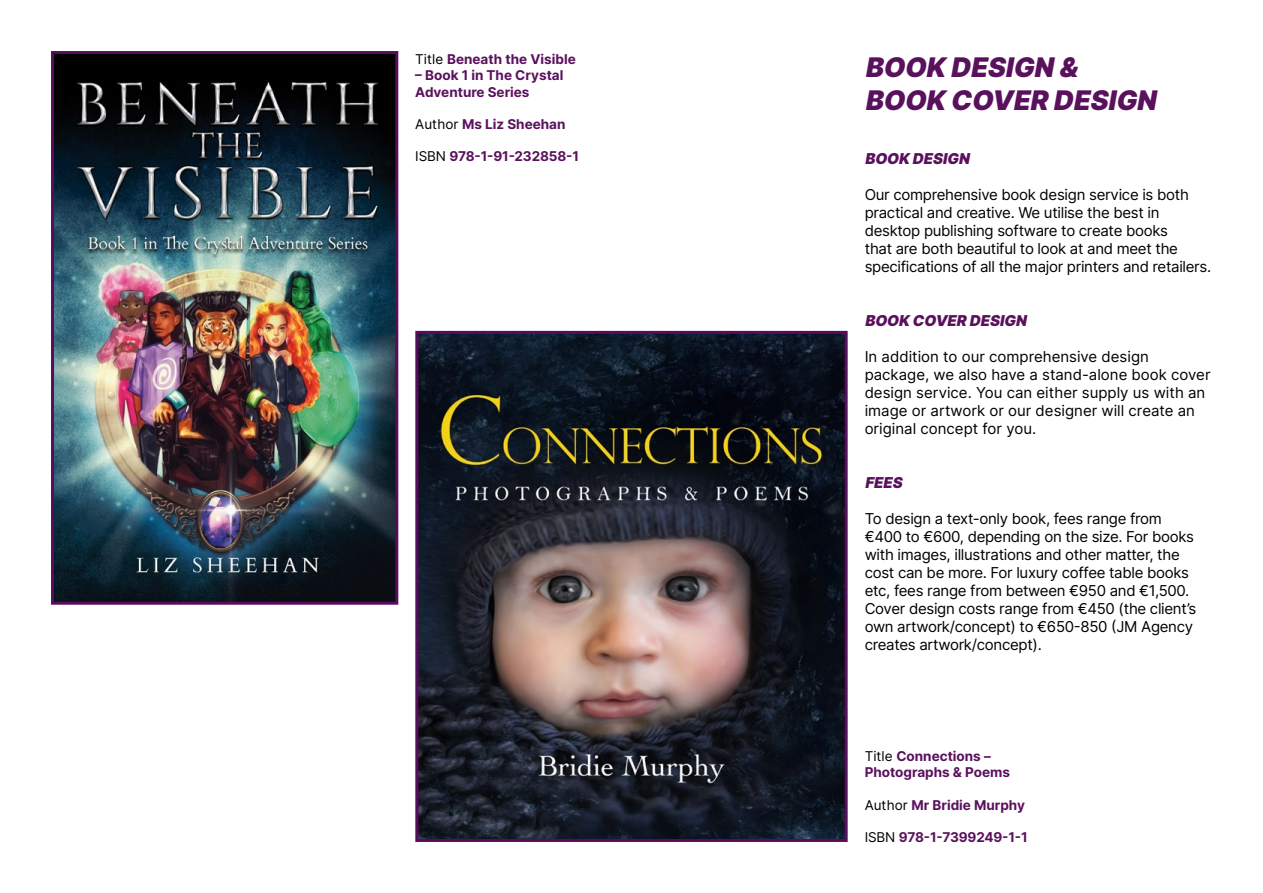
<style>
.page{position:relative;width:1263px;height:893px;background:#fff}
.page>*{position:absolute;margin:0;border:0;box-sizing:border-box;transform-origin:0 0}
.texto{font:italic 900 27px/32.4px "Inter";color:#5a115d}
.texto-2{font:15px/18px "Inter";letter-spacing:-.02em;color:#000}
.texto-3{font:15px/18px "Inter";color:#000}
.texto-4{font:italic 900 15px "Inter";color:#5a115d}
.texto-5{font:700 13.5px/16.2px "Inter";color:#5a115d}
.s1{font-weight:400;color:#000}
</style>
<div class="page">
<img style="left:55px;top:55px;width:339px;height:546px">
<div style="left:51px;top:51px;width:347px;height:554px;border:3px solid #5b0b5e"></div>
<img style="left:419px;top:335px;width:425px;height:503px">
<div style="left:415px;top:331px;width:433px;height:511px;border:3px solid #5b0b5e"></div>
<p class="texto-5" style="left:415px;top:51px;width:162px"><span class="s1">Title</span> Beneath the Visible</p>
<p class="texto-5" style="left:415px;top:67px;width:150px">– Book 1 in The Crystal<br>Adventure Series</p>
<p class="texto-5" style="left:415px;top:116px;width:152px"><span class="s1">Author</span> Ms Liz Sheehan</p>
<p class="texto-5" style="left:415px;top:148px;width:165px"><span class="s1">ISBN</span> 978-1-91-232858-1</p>
<p class="texto" style="left:865px;top:51px;width:299px">BOOK DESIGN &amp;<br>BOOK COVER DESIGN</p>
<p class="texto-4" style="left:865px;top:147px;width:110px">BOOK DESIGN</p>
<p class="texto-2" style="left:865px;top:185px;width:348px">Our comprehensive book design service is both practical and creative. We utilise the best in desktop publishing software to create books<br>that are both beautiful to look at and meet the specifications of all the major printers and retailers.</p>
<p class="texto-4" style="left:865px;top:309px;width:167px">BOOK COVER DESIGN</p>
<p class="texto-3" style="left:865px;top:347px;width:347px">In addition to our comprehensive design package, we also have a stand-alone book cover design service. You can either supply us with an image or artwork or our designer will create an original concept for you.</p>
<p class="texto-4" style="left:865px;top:471px;width:43px">FEES</p>
<p class="texto-2" style="left:865px;top:509px;width:333px">To design a text-only book, fees range from €400 to €600, depending on the size. For books with images, illustrations and other matter, the cost can be more. For luxury coffee table books etc, fees range from between €950 and €1,500.<br>Cover design costs range from €450 (the client’s own artwork/concept) to €650-850 (JM Agency creates artwork/concept).</p>
<p class="texto-5" style="left:865px;top:748px;width:147px"><span class="s1">Title</span> Connections –<br>Photographs &amp; Poems</p>
<p class="texto-5" style="left:865px;top:796px;width:162px"><span class="s1">Author</span> Mr Bridie Murphy</p>
<p class="texto-5" style="left:865px;top:829px;width:165px"><span class="s1">ISBN</span> 978-1-7399249-1-1</p>
</div>
